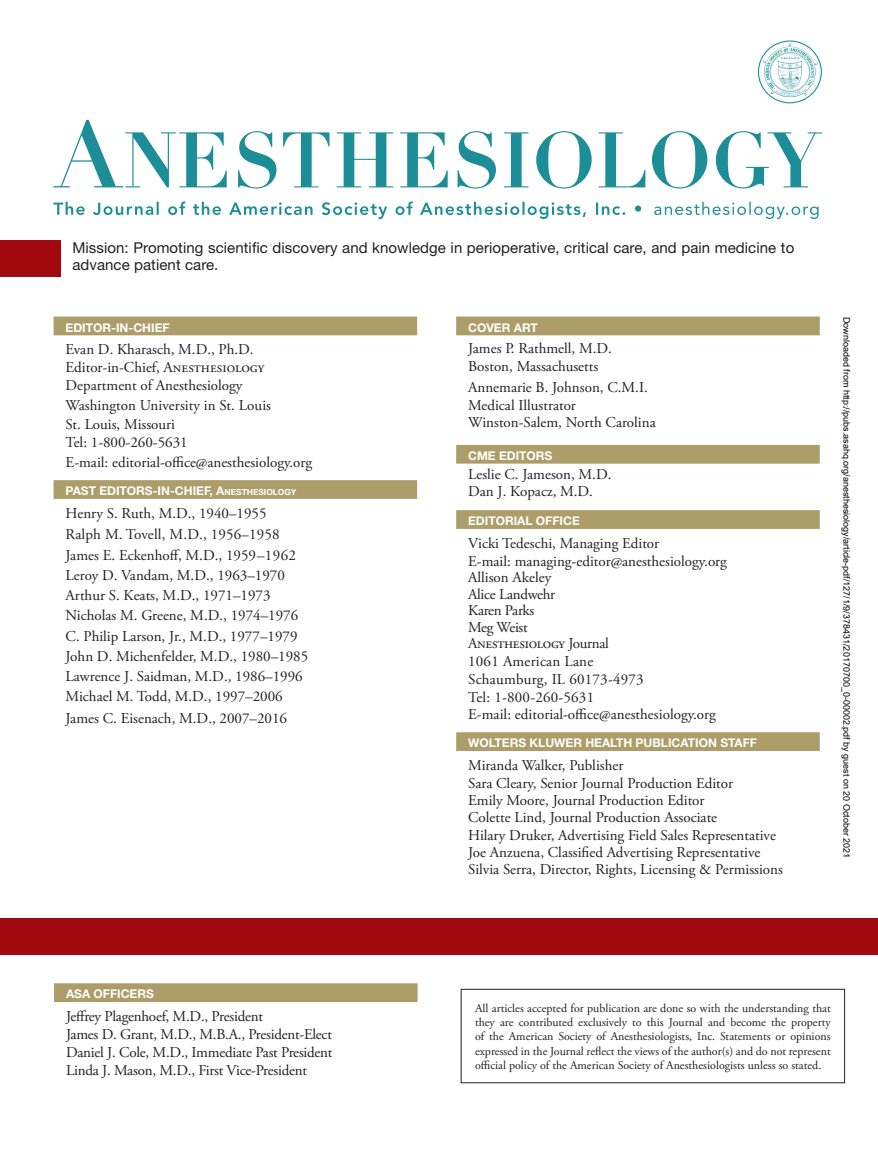
<style>
.page{position:relative;width:878px;height:1175px;background:#fff}
.page>*{position:absolute;margin:0;border:0;box-sizing:border-box;transform-origin:0 0}
.t1{font:15px/18px "Adobe Garamond Pro";color:#231f20}
.t2{font:15px/16.5px "Helvetica Neue";letter-spacing:.005em;color:#231f20}
.t3{font:15px/16.5px "Adobe Garamond Pro";letter-spacing:-.02em;color:#231f20}
.t4{font:12px/14.2px "Adobe Garamond Pro";color:#231f20;text-align:justify}
.t5{font:700 12px "Helvetica Neue";color:#fff}
.t6{font:9px "Arial";color:#000}
.s1{font-style:inherit}
.s2{font-size:8.4px}
</style>
<div class="page">
<svg style="left:53px;top:201px;width:765px;height:18px"></svg>
<svg style="left:54px;top:120px;width:767px;height:68px"></svg>
<svg style="left:757px;top:41px;width:64px;height:62px"></svg>
<div style="left:0;top:240px;width:61px;height:36px;background:#a1080f"></div>
<div style="left:0;top:918px;width:878px;height:36px;background:#a1080f"></div>
<div style="left:54px;top:316px;width:363px;height:19px;background:#ac9d69"></div>
<div style="left:54px;top:480px;width:363px;height:19px;background:#ac9d69"></div>
<div style="left:456px;top:316px;width:363px;height:19px;background:#ac9d69"></div>
<div style="left:456px;top:445px;width:363px;height:18px;background:#ac9d69"></div>
<div style="left:456px;top:510px;width:363px;height:19px;background:#ac9d69"></div>
<div style="left:456px;top:732px;width:363px;height:19px;background:#ac9d69"></div>
<div style="left:54px;top:983px;width:363px;height:19px;background:#ac9d69"></div>
<div style="left:460px;top:988px;width:384px;height:95px;border:1px solid #231f20"></div>
<p class="t2" style="left:72px;top:240px;width:723px">Mission: Promoting scientific discovery and knowledge in perioperative, critical care, and pain medicine to advance patient care.</p>
<p class="t5" style="left:66px;top:320px;width:105px">EDITOR-IN-CHIEF</p>
<p class="t1" style="left:66px;top:341px;width:200px">Evan D. Kharasch, M.D., Ph.D.<br>Editor-in-Chief, Anesthesiology<br>Department of Anesthesiology</p>
<p class="t1" style="left:66px;top:395px;width:207px;line-height:19.5px">Washington University in St. Louis<br>St. Louis, Missouri</p>
<p class="t1" style="left:66px;top:433px;width:248px;line-height:19.5px">Tel: 1-800-260-5631<br>E-mail: editorial-office@anesthesiology.org</p>
<p class="t5" style="left:66px;top:483px;width:232px">PAST EDITORS-IN-CHIEF, <span class="s1">A</span><span class="s2">NESTHESIOLOGY</span></p>
<p class="t1" style="left:66px;top:502px;width:215px;line-height:21.8px">Henry S. Ruth, M.D., 1940–1955<br>Ralph M. Tovell, M.D., 1956–1958</p>
<p class="t1" style="left:66px;top:545px;width:244px;line-height:20.2px">James E. Eckenhoff, M.D., 1959–1962<br>Leroy D. Vandam, M.D., 1963–1970<br>Arthur S. Keats, M.D., 1971–1973<br>Nicholas M. Greene, M.D., 1974–1976<br>C. Philip Larson, Jr., M.D., 1977–1979<br>John D. Michenfelder, M.D., 1980–1985<br>Lawrence J. Saidman, M.D., 1986–1996<br>Michael M. Todd, M.D., 1997–2006</p>
<p class="t1" style="left:66px;top:710px;width:223px">James C. Eisenach, M.D., 2007–2016</p>
<p class="t5" style="left:468px;top:320px;width:71px">COVER ART</p>
<p class="t1" style="left:468px;top:340px;width:145px;line-height:17.2px">James P. Rathmell, M.D.<br>Boston, Massachusetts</p>
<p class="t1" style="left:468px;top:379px;width:189px;line-height:17.2px">Annemarie B. Johnson, C.M.I.<br>Medical Illustrator<br>Winston-Salem, North Carolina</p>
<p class="t5" style="left:468px;top:448px;width:86px">CME EDITORS</p>
<p class="t1" style="left:468px;top:466px;width:145px;line-height:17.2px">Leslie C. Jameson, M.D.<br>Dan J. Kopacz, M.D.</p>
<p class="t5" style="left:468px;top:513px;width:113px">EDITORIAL OFFICE</p>
<p class="t1" style="left:468px;top:534px;width:260px">Vicki Tedeschi, Managing Editor<br>E-mail: managing-editor@anesthesiology.org</p>
<p class="t3" style="left:468px;top:569px;width:142px">Allison Akeley<br>Alice Landwehr<br>Karen Parks<br>Meg Weist<br>Anesthesiology Journal</p>
<p class="t1" style="left:468px;top:653px;width:177px">1061 American Lane<br>Schaumburg, IL 60173-4973<br>Tel: 1-800-260-5631</p>
<p class="t1" style="left:468px;top:705px;width:249px">E-mail: editorial-office@anesthesiology.org</p>
<p class="t5" style="left:468px;top:735px;width:290px">WOLTERS KLUWER HEALTH PUBLICATION STAFF</p>
<p class="t1" style="left:468px;top:757px;width:316px;line-height:17.4px">Miranda Walker, Publisher<br>Sara Cleary, Senior Journal Production Editor<br>Emily Moore, Journal Production Editor<br>Colette Lind, Journal Production Associate<br>Hilary Druker, Advertising Field Sales Representative Joe Anzuena, Classified Advertising Representative Silvia Serra, Director, Rights, Licensing &amp; Permissions</p>
<p class="t6" style="left:850px;top:317px;width:543px;rotate:90deg">Downloaded from http://pubs.asahq.org/anesthesiology/article-pdf/127/1/9/378431/20170700_0-00002.pdf by guest on 20 October 2021</p>
<p class="t5" style="left:66px;top:986px;width:89px">ASA OFFICERS</p>
<p class="t1" style="left:66px;top:1007px;width:268px">Jeffrey Plagenhoef, M.D., President<br>James D. Grant, M.D., M.B.A., President-Elect Daniel J. Cole, M.D., Immediate Past President Linda J. Mason, M.D., First Vice-President</p>
<p class="t4" style="left:475px;top:1001px;width:357px">All articles accepted for publication are done so with the understanding that they are contributed exclusively to this Journal and become the property of the American Society of Anesthesiologists, Inc. Statements or opinions expressed in the Journal reflect the views of the author(s) and do not represent official policy of the American Society of Anesthesiologists unless so stated.</p>
</div>
